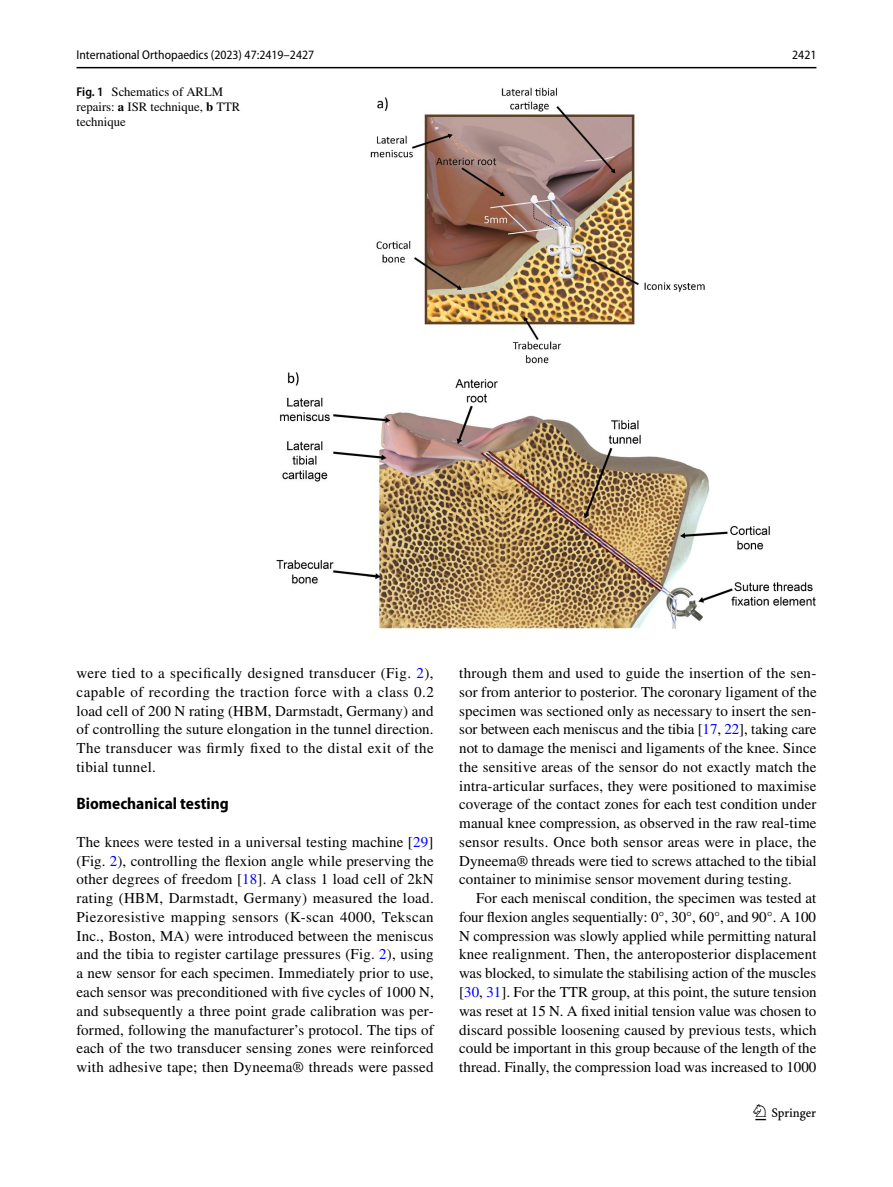
<style>
.page{position:relative;width:893px;height:1187px;background:#fff}
.page>*{position:absolute;margin:0;border:0;box-sizing:border-box;transform-origin:0 0}
.t1{font:22.5px "Springnew Regular 3";color:#000}
.t2{font:700 semi-condensed 16.5px "Myriad Pro";color:#000}
.t3{font:15px/18.8px "STIX";letter-spacing:.005em;color:#000;text-align:justify}
.t4{font:12.75px/15px "STIX";color:#000}
.t5{font:semi-condensed 12.75px "Myriad Pro";color:#000}
.s1{font-family:"Myriad Pro";font-weight:600;font-stretch:semi-condensed}
.s2{font-weight:700}
.s3{color:#00f}
</style>
<div class="page">
<hr style="left:77px;top:67px;width:739px;height:1px;background:#000">
<img style="left:276px;top:87px;width:540px;height:542px">
<p class="t5" style="left:77px;top:48px;width:239px">International Orthopaedics (2023) 47:2419–2427</p>
<p class="t5" style="left:792px;top:48px;width:26px">2421</p>
<p class="t4" style="left:77px;top:85px;width:165px"><span class="s1">Fig. 1</span> Schematics of ARLM repairs: <span class="s2">a</span> ISR technique, <span class="s2">b</span> TTR technique</p>
<p class="t3" style="left:77px;top:664px;width:359px">were tied to a specifically designed transducer (Fig. <span class="s3">2</span>), capable of recording the traction force with a class 0.2 load cell of 200 N rating (HBM, Darmstadt, Germany) and of controlling the suture elongation in the tunnel direction.<br>The transducer was firmly fixed to the distal exit of the tibial tunnel.</p>
<p class="t2" style="left:77px;top:794px;width:154px">Biomechanical testing</p>
<p class="t3" style="left:77px;top:833px;width:359px">The knees were tested in a universal testing machine [<span class="s3">29</span>] (Fig. <span class="s3">2</span>), controlling the flexion angle while preserving the other degrees of freedom [<span class="s3">18</span>]. A class 1 load cell of 2kN rating (HBM, Darmstadt, Germany) measured the load.<br>Piezoresistive mapping sensors (K-scan 4000, Tekscan Inc., Boston, MA) were introduced between the meniscus and the tibia to register cartilage pressures (Fig. <span class="s3">2</span>), using a new sensor for each specimen. Immediately prior to use, each sensor was preconditioned with five cycles of 1000 N, and subsequently a three point grade calibration was per&shy;formed, following the manufacturer’s protocol. The tips of each of the two transducer sensing zones were reinforced with adhesive tape; then Dyneema® threads were passed</p>
<p class="t3" style="left:459px;top:664px;width:359px">through them and used to guide the insertion of the sen&shy;sor from anterior to posterior. The coronary ligament of the specimen was sectioned only as necessary to insert the sen&shy;sor between each meniscus and the tibia [<span class="s3">17</span>, <span class="s3">22</span>], taking care not to damage the menisci and ligaments of the knee. Since the sensitive areas of the sensor do not exactly match the intra-articular surfaces, they were positioned to maximise coverage of the contact zones for each test condition under manual knee compression, as observed in the raw real-time sensor results. Once both sensor areas were in place, the Dyneema® threads were tied to screws attached to the tibial container to minimise sensor movement during testing.</p>
<p class="t3" style="left:459px;top:889px;width:359px;text-indent:17px">For each meniscal condition, the specimen was tested at four flexion angles sequentially: 0°, 30°, 60°, and 90°. A 100<br>N compression was slowly applied while permitting natural knee realignment. Then, the anteroposterior displacement was blocked, to simulate the stabilising action of the muscles [<span class="s3">30</span>, <span class="s3">31</span>]. For the TTR group, at this point, the suture tension was reset at 15 N. A fixed initial tension value was chosen to discard possible loosening caused by previous tests, which could be important in this group because of the length of the thread. Finally, the compression load was increased to 1000</p>
<h1 class="t1" style="left:755px;top:1104px;width:62px">1 3</h1>
</div>
